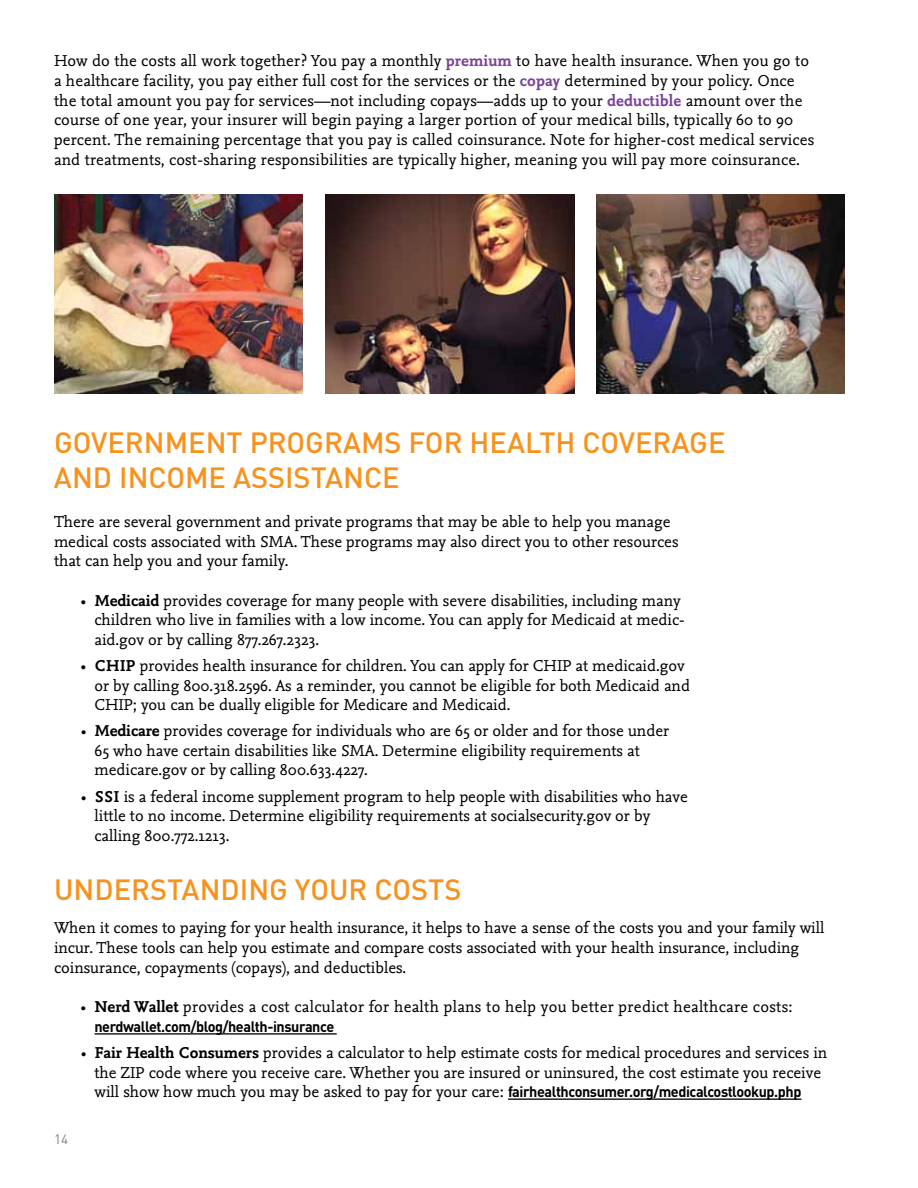
<style>
.page{position:relative;width:918px;height:1188px;background:#fff}
.page>*{position:absolute;margin:0;border:0;box-sizing:border-box;transform-origin:0 0}
.t1{font:500 28.95px/34.7px "DINOT";color:#f7921e}
.t2{font:16.5px/19.5px "Nexus Mix OT";color:#000}
.t3{font:16.5px "Nexus Mix OT";letter-spacing:.02em;color:#000}
.t4{font:700 15px "DINOT";letter-spacing:-.035em;color:#000;scale:.96 1}
.t5{font:13.5px "DINOT";color:#808285}
.s1{font-weight:700;color:#7c439a}
.s2{font-weight:700}
.s3{font-family:"DINOT";font-weight:700;font-size:15px}
</style>
<div class="page">
<img style="left:55px;top:195px;width:248px;height:198px">
<hr style="left:94px;top:1033px;width:243px;height:2px;background:#000">
<hr style="left:508px;top:1099px;width:293px;height:1px;background:#000">
<img style="left:326px;top:194px;width:249px;height:199px">
<img style="left:596px;top:194px;width:249px;height:199px">
<p class="t2" style="left:54px;top:51px;width:762px">How do the costs all work together? You pay a monthly <span class="s1">premium</span> to have health insurance. When you go to a healthcare facility, you pay either full cost for the services or the <span class="s1">copay</span> determined by your policy. Once the total amount you pay for services—not including copays—adds up to your <span class="s1">deductible</span> amount over the course of one year, your insurer will begin paying a larger portion of your medical bills, typically 60 to 90 percent. The remaining percentage that you pay is called coinsurance. Note for higher-cost medical services and treatments, cost-sharing responsibilities are typically higher, meaning you will pay more coinsurance.</p>
<h1 class="t1" style="left:54px;top:425px;width:669px">GOVER NME NT PRO GRAMS FOR HEALTH COVERAGE<br>AND INCOME</h1>
<h1 class="t1" style="left:233px;top:459px;width:149px">ASS ISTANCE</h1>
<p class="t2" style="left:54px;top:512px;width:626px">There are several government and private programs that may be able to help you manage medical costs associated with SMA. These programs may also direct you to other resources that can help you and your family.</p>
<p class="t2" style="left:94px;top:591px;width:592px;text-indent:-13px">• <span class="s2">Medicaid</span> provides coverage for many people with severe disabilities, including many children who live in families with a low income. You can apply for Medicaid at medic&shy;aid.gov or by calling 877.267.2323.</p>
<p class="t2" style="left:95px;top:656px;width:597px;text-indent:-14px">• <span class="s2">CHIP</span> provides health insurance for children. You can apply for CHIP at medicaid.gov or by calling 800.318.2596. As a reminder, you cannot be eligible for both Medicaid and<br>CHIP; you can be dually eligible for Medicare and Medicaid.</p>
<p class="t2" style="left:95px;top:722px;width:576px;text-indent:-13px">• <span class="s2">Medicare</span> provides coverage for individuals who are 65 or older and for those under<br>65 who have certain disabilities like SMA. Determine eligibility requirements at medicare.gov or by calling 800.633.4227.</p>
<p class="t2" style="left:95px;top:787px;width:595px;text-indent:-13px">• <span class="s2">SSI</span> is a federal income supplement program to help people with disabilities who have little to no income. Determine eligibility requirements at socialsecurity.gov or by calling 800.772.1213.</p>
<h1 class="t1" style="left:54px;top:872px;width:78px">UNDERST</h1>
<h1 class="t1" style="left:182px;top:872px;width:148px">ANDING YOUR</h1>
<h1 class="t1" style="left:375px;top:872px;width:18px">COSTS</h1>
<p class="t2" style="left:54px;top:919px;width:772px">When it comes to paying for your health insurance, it helps to have a sense of the costs you and your family will incur. These tools can help you estimate and compare costs associated with your health insurance, including coinsurance, copayments (copays), and deductibles.</p>
<p class="t3" style="left:81px;top:998px;width:713px">• <span class="s2">Nerd Wallet</span> provides a cost calculator for health plans to help you better predict healthcare costs:</p>
<p class="t4" style="left:94px;top:1017px;width:251px">nerdwallet.com/blog/health-insurance</p>
<p class="t2" style="left:94px;top:1044px;width:734px;text-indent:-13px">• <span class="s2">Fair Health Consumers</span> provides a calculator to help estimate costs for medical procedures and services in the ZIP code where you receive care. Whether you are insured or uninsured, the cost estimate you receive will show how much you may be asked to pay for your care: <span class="s3">fairhealthconsumer.org/medicalcostlookup.php</span></p>
<p class="t5" style="left:54px;top:1131px;width:16px">14</p>
</div>
